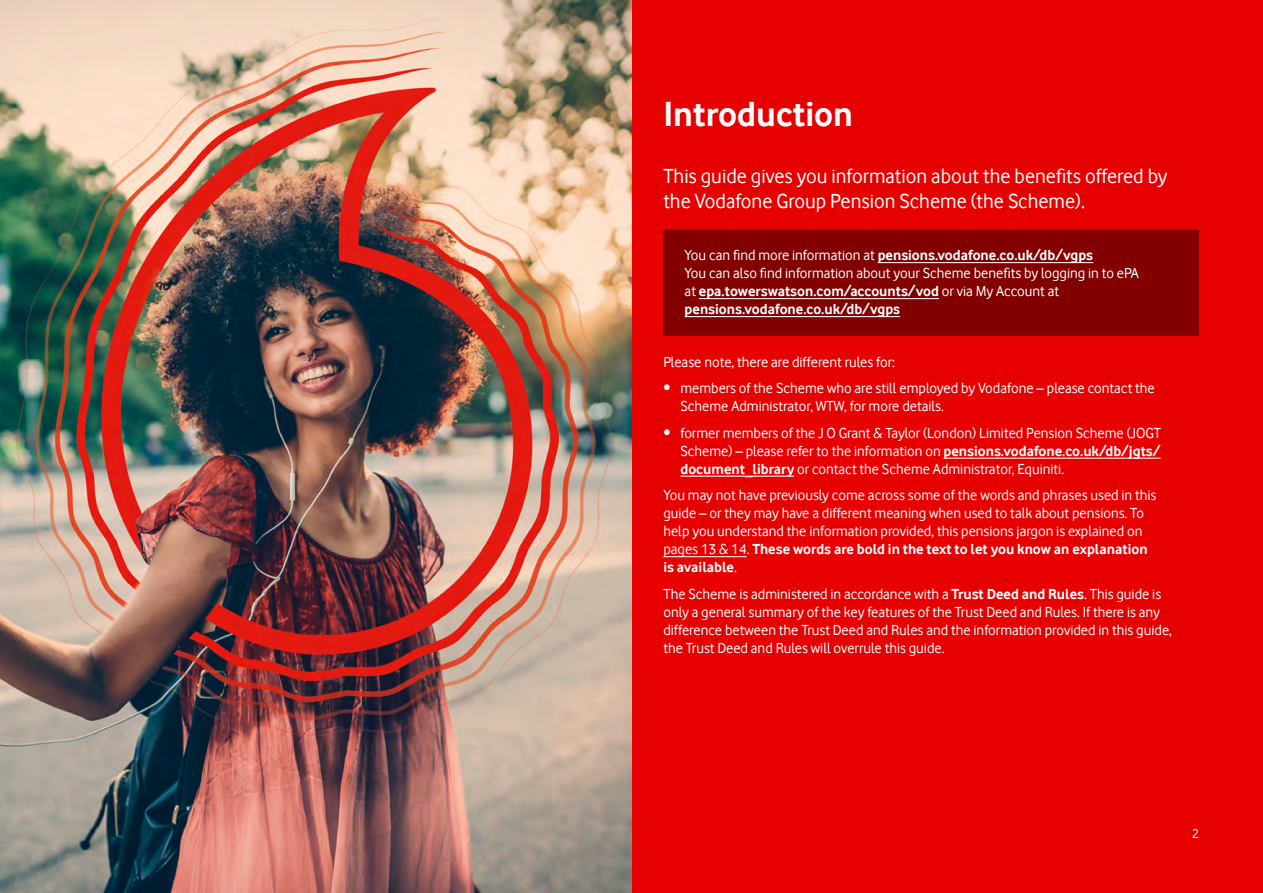
<style>
.page{position:relative;width:1263px;height:893px;background:#fff}
.page>*{position:absolute;margin:0;border:0;box-sizing:border-box;transform-origin:0 0}
.t1{font:700 36px "Vodafone Rg";color:#fff}
.t2{font:21px/25.2px "Vodafone Rg";color:#fff}
.t3{font:15px/18px "Vodafone Rg";color:#fff}
.t4{font:13.5px "Vodafone Rg";color:#fff}
.s1{font-weight:700}
</style>
<div class="page">
<div style="left:631px;top:0;width:632px;height:893px;background:#e60000"></div>
<img style="left:0;top:0;width:631px;height:893px">
<hr style="left:943px;top:458px;width:217px;height:1px;background:#fff">
<hr style="left:680px;top:476px;width:114px;height:1px;background:#fff">
<hr style="left:663px;top:556px;width:84px;height:1px;background:#fff">
<div style="left:663px;top:229px;width:536px;height:107px;background:#820000"></div>
<hr style="left:878px;top:262px;width:215px;height:1px;background:#fff">
<hr style="left:699px;top:298px;width:240px;height:1px;background:#fff">
<hr style="left:685px;top:316px;width:215px;height:1px;background:#fff">
<h1 class="t1" style="left:663px;top:93px;width:191px">Introduction</h1>
<h2 class="t2" style="left:663px;top:163px;width:506px">This guide gives you information about the benefits offered by the Vodafone Group Pension Scheme (the Scheme).</h2>
<p class="t3" style="left:685px;top:246px;width:456px">You can find more information at <span class="s1">pensions.vodafone.co.uk/db/vgps<br></span>You can also find information about your Scheme benefits by logging in to ePA at <span class="s1">epa.towerswatson.com/accounts/vod</span> or via My Account at <span class="s1">pensions.vodafone.co.uk/db/vgps</span></p>
<p class="t3" style="left:663px;top:353px;width:233px">Please note, there are different rules for:</p>
<p class="t3" style="left:680px;top:379px;width:476px;text-indent:-17px">• members of the Scheme who are still employed by Vodafone – please contact the<br>Scheme Administrator, WTW, for more details.</p>
<p class="t3" style="left:680px;top:424px;width:482px;text-align:justify;text-indent:-17px">• former members of the J O Grant &amp; Taylor (London) Limited Pension Scheme (JOGT Scheme) – please refer to the information on <span class="s1">pensions.vodafone.co.uk/db/jgts/ document_library</span> or contact the Scheme Administrator, Equiniti.</p>
<p class="t3" style="left:663px;top:486px;width:495px">You may not have previously come across some of the words and phrases used in this guide – or they may have a different meaning when used to talk about pensions. To help you understand the information provided, this pensions jargon is explained on pages 13 &amp; 14. <span class="s1">These words are bold in the text to let you know an explanation is available</span>.</p>
<p class="t3" style="left:663px;top:585px;width:510px">The Scheme is administered in accordance with a <span class="s1">Trust Deed and Rules</span>. This guide is only a general summary of the key features of the Trust Deed and Rules. If there is any difference between the Trust Deed and Rules and the information provided in this guide, the Trust Deed and Rules will overrule this guide.</p>
<p class="t4" style="left:1192px;top:826px;width:8px">2</p>
</div>
